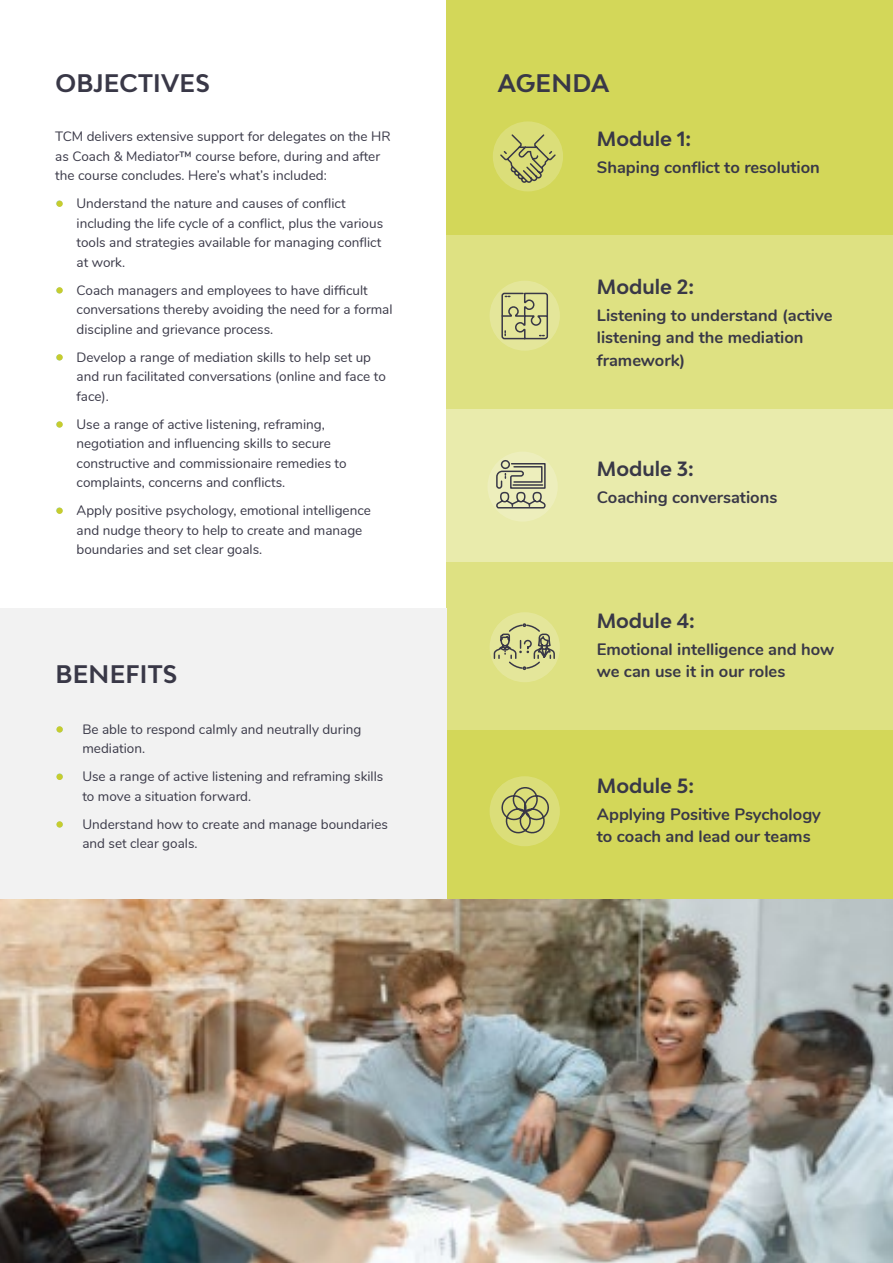
<style>
.page{position:relative;width:893px;height:1263px;background:#fff}
.page>*{position:absolute;margin:0;border:0;box-sizing:border-box;transform-origin:0 0}
.t1{font:700 24px "Bw Modelica";letter-spacing:.01em;color:#393847}
.t2{font:700 19.5px "Bw Modelica";color:#393847}
.t3{font:700 16.5px/22.5px "Nunito";color:#393847}
.t4{font:13.5px/19.5px "Nunito";color:#393847}
.s1{font-size:16.5px;color:#8dcdae}
</style>
<div class="page">
<div style="left:446px;top:729px;width:447px;height:174px;background:#d3d759"></div>
<div style="left:446px;top:561px;width:447px;height:168px;background:#dee182"></div>
<div style="left:0;top:608px;width:446px;height:291px;background:#f2f2f2"></div>
<img style="left:0;top:899px;width:893px;height:364px">
<div style="left:446px;top:0;width:447px;height:235px;background:#d3d759"></div>
<div style="left:446px;top:409px;width:447px;height:152px;background:#e9ebac"></div>
<div style="left:490px;top:612px;width:70px;height:70px;background:#e4e69a;border-radius:50%"></div>
<div style="left:446px;top:235px;width:447px;height:174px;background:#dee182"></div>
<div style="left:487px;top:452px;width:71px;height:70px;background:#edeebc;border-radius:50%"></div>
<svg style="left:493px;top:622px;width:62px;height:49px"></svg>
<div style="left:493px;top:121px;width:70px;height:70px;background:#dbde79;border-radius:50%"></div>
<svg style="left:499px;top:133px;width:58px;height:52px"></svg>
<div style="left:490px;top:281px;width:70px;height:70px;background:#e4e69a;border-radius:50%"></div>
<svg style="left:501px;top:292px;width:47px;height:48px"></svg>
<div style="left:490px;top:776px;width:70px;height:70px;background:#dbde79;border-radius:50%"></div>
<svg style="left:501px;top:786px;width:51px;height:48px"></svg>
<svg style="left:496px;top:460px;width:50px;height:49px"></svg>
<svg style="left:57px;top:201px;width:6px;height:6px"></svg>
<svg style="left:57px;top:287px;width:6px;height:6px"></svg>
<svg style="left:57px;top:354px;width:6px;height:6px"></svg>
<div style="left:57px;top:421px;width:6px;height:7px;background:#c7cc2e;border-radius:50%"></div>
<svg style="left:57px;top:508px;width:6px;height:6px"></svg>
<svg style="left:57px;top:726px;width:6px;height:6px"></svg>
<svg style="left:57px;top:774px;width:6px;height:6px"></svg>
<svg style="left:57px;top:821px;width:6px;height:6px"></svg>
<h1 class="t1" style="left:56px;top:68px;width:156px">OBJECTIVES</h1>
<p class="t4" style="left:55px;top:126px;width:337px">TCM delivers extensive support for delegates on the HR as Coach &amp; Mediator™ course before, during and after the course concludes. Here’s what’s included:</p>
<p class="t4" style="left:77px;top:193px;width:308px;text-indent:-21px"><span class="s1">•</span> Understand the nature and causes of conflict including the life cycle of a conflict, plus the various tools and strategies available for managing conflict at work.</p>
<p class="t4" style="left:77px;top:280px;width:318px;text-indent:-21px"><span class="s1">•</span> Coach managers and employees to have difficult conversations thereby avoiding the need for a formal discipline and grievance process.</p>
<p class="t4" style="left:77px;top:347px;width:311px;text-indent:-21px"><span class="s1">•</span> Develop a range of mediation skills to help set up and run facilitated conversations (online and face to face).</p>
<p class="t4" style="left:77px;top:414px;width:272px;text-indent:-21px"><span class="s1">•</span> Use a range of active listening, reframing, negotiation and influencing skills to secure constructive and commissionaire remedies to complaints, concerns and conflicts.</p>
<p class="t4" style="left:77px;top:500px;width:296px;text-indent:-21px"><span class="s1">•</span> Apply positive psychology, emotional intelligence and nudge theory to help to create and manage boundaries and set clear goals.</p>
<h1 class="t1" style="left:56px;top:659px;width:123px">BENEFITS</h1>
<p class="t4" style="left:82px;top:719px;width:280px;text-indent:-27px"><span class="s1">•</span> Be able to respond calmly and neutrally during mediation.</p>
<p class="t4" style="left:82px;top:766px;width:302px;text-indent:-27px"><span class="s1">•</span> Use a range of active listening and reframing skills to move a situation forward.</p>
<p class="t4" style="left:82px;top:814px;width:307px;text-indent:-27px"><span class="s1">•</span> Understand how to create and manage boundaries and set clear goals.</p>
<h1 class="t1" style="left:498px;top:68px;width:113px">AGENDA</h1>
<h2 class="t2" style="left:597px;top:126px;width:96px">Module 1:</h2>
<p class="t3" style="left:597px;top:155px;width:225px">Shaping conflict to resolution</p>
<h2 class="t2" style="left:597px;top:274px;width:99px">Module 2:</h2>
<p class="t3" style="left:597px;top:303px;width:237px">Listening to understand (active listening and the mediation framework)</p>
<h2 class="t2" style="left:597px;top:456px;width:99px">Module 3:</h2>
<p class="t3" style="left:597px;top:485px;width:182px">Coaching conversations</p>
<h2 class="t2" style="left:597px;top:608px;width:100px">Module 4:</h2>
<p class="t3" style="left:597px;top:637px;width:239px">Emotional intelligence and how we can use it in our roles</p>
<h2 class="t2" style="left:597px;top:773px;width:99px">Module 5:</h2>
<p class="t3" style="left:597px;top:802px;width:226px">Applying Positive Psychology to coach and lead our teams</p>
</div>
